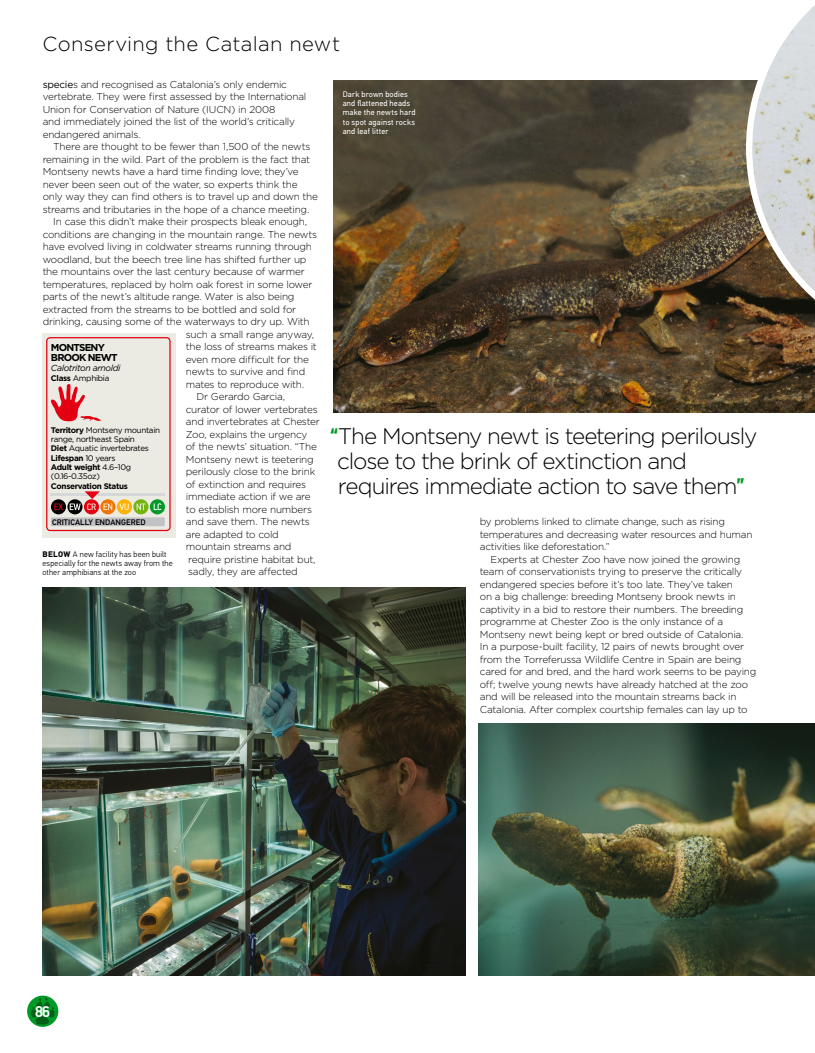
<style>
.page{position:relative;width:815px;height:1053px;background:#fff}
.page>*{position:absolute;margin:0;border:0;box-sizing:border-box;transform-origin:0 0}
.t1{font:300 22.5px/25px "Gotham";letter-spacing:-.05em;color:#000}
.t2{font:300 20.25px "Gotham";letter-spacing:.015em;color:#000}
.t3{font:700 17.5px "SONOS Handbook Pro";color:#fff}
.t4{font:300 10px/12.5px "Gotham";letter-spacing:-.025em;color:#000}
.t5{font:700 10px/10px "Gotham";color:#000}
.t6{font:italic 8.75px "Gotham";letter-spacing:-.04em;color:#000}
.t7{font:8.12px/9.4px "Gotham";letter-spacing:-.04em;color:#000}
.t8{font:300 8.12px/9.4px "PF Din Text Pro";letter-spacing:.015em;color:#000}
.t9{font:8.12px/9.4px "PF Din Text Pro";letter-spacing:.025em;color:#fff}
.t10{font:500 8.12px "PF Din Text Pro";color:#000}
.t11{font:700 8.12px "Gotham";letter-spacing:-.04em;color:#000}
.s1{font-weight:400}
.s2{font-weight:700}
.s3{font-family:"SONOS Handbook Pro";font-weight:700;color:#009b26}
</style>
<div class="page">
<img style="left:43px;top:588px;width:423px;height:387px">
<img style="left:334px;top:81px;width:481px;height:332px">
<svg style="left:746px;top:5px;width:69px;height:345px"></svg>
<img style="left:479px;top:723px;width:336px;height:252px">
<div style="left:42px;top:333px;width:133px;height:205px;background:#ebeae3"></div>
<div style="left:51px;top:517px;width:114px;height:9px;background:#c1c2c4"></div>
<svg style="left:51px;top:384px;width:50px;height:37px"></svg>
<hr style="left:51px;top:493px;width:114px;height:3px;background:#d5d7d8">
<div style="left:51px;top:499px;width:15px;height:15px;background:#000;border-radius:50%"></div>
<svg style="left:67px;top:499px;width:16px;height:15px"></svg>
<svg style="left:100px;top:499px;width:15px;height:15px"></svg>
<div style="left:84px;top:499px;width:15px;height:15px;background:#e30010;border-radius:50%"></div>
<div style="left:117px;top:499px;width:15px;height:15px;background:#fcb200;border-radius:50%"></div>
<svg style="left:133px;top:499px;width:15px;height:15px"></svg>
<svg style="left:150px;top:499px;width:15px;height:15px"></svg>
<svg style="left:54px;top:503px;width:9px;height:7px"></svg>
<svg style="left:70px;top:491px;width:42px;height:19px"></svg>
<svg style="left:119px;top:503px;width:10px;height:7px"></svg>
<svg style="left:137px;top:503px;width:9px;height:7px"></svg>
<svg style="left:154px;top:503px;width:8px;height:7px"></svg>
<div style="left:46px;top:337px;width:125px;height:194px;border:1px solid #e30010;border-radius:4px"></div>
<svg style="left:27px;top:995px;width:31px;height:31px"></svg>
<svg style="left:31px;top:997px;width:24px;height:27px"></svg>
<h2 class="t2" style="left:43px;top:33px;width:299px">Conserving the Catalan newt</h2>
<p class="t4" style="left:43px;top:78px;width:265px"><span class="s1">specie</span>s and recognised as Catalonia’s only endemic vertebrate. They were first assessed by the International Union for Conservation of Nature (IUCN) in 2008<br>and immediately joined the list of the world’s critically endangered animals.</p>
<p class="t4" style="left:53px;top:140px;width:259px">There are thought to be fewer than 1,500 of the newts</p>
<p class="t4" style="left:43px;top:153px;width:269px">remaining in the wild. Part of the problem is the fact that</p>
<p class="t4" style="left:43px;top:165px;width:258px">Montseny newts have a hard time finding love; they’ve</p>
<p class="t4" style="left:43px;top:178px;width:257px">never been seen out of the water, so experts think the</p>
<p class="t4" style="left:43px;top:190px;width:277px">only way they can find others is to travel up and down the</p>
<p class="t4" style="left:43px;top:203px;width:268px">streams and tributaries in the hope of a chance meeting.</p>
<p class="t4" style="left:53px;top:215px;width:255px">In case this didn’t make their prospects bleak enough,</p>
<p class="t4" style="left:43px;top:228px;width:276px">conditions are changing in the mountain range. The newts</p>
<p class="t4" style="left:43px;top:240px;width:271px">have evolved living in coldwater streams running through</p>
<p class="t4" style="left:43px;top:253px;width:265px">woodland, but the beech tree line has shifted further up</p>
<p class="t4" style="left:43px;top:265px;width:263px">the mountains over the last century because of warmer</p>
<p class="t4" style="left:43px;top:278px;width:271px">temperatures, replaced by holm oak forest in some lower</p>
<p class="t4" style="left:43px;top:290px;width:253px">parts of the newt’s altitude range. Water is also being</p>
<p class="t4" style="left:43px;top:303px;width:255px">extracted from the streams to be bottled and sold for</p>
<p class="t4" style="left:43px;top:315px;width:269px">drinking, causing some of the waterways to dry up. With</p>
<p class="t4" style="left:186px;top:328px;width:130px">such a small range anyway,</p>
<p class="t4" style="left:186px;top:340px;width:133px">the loss of streams makes it</p>
<p class="t4" style="left:186px;top:353px;width:124px">even more difficult for the</p>
<p class="t4" style="left:186px;top:365px;width:121px">newts to survive and find</p>
<p class="t4" style="left:186px;top:378px;width:120px">mates to reproduce with.</p>
<p class="t4" style="left:196px;top:390px;width:90px">Dr Gerardo Garcia,</p>
<p class="t4" style="left:186px;top:403px;width:133px">curator of lower vertebrates</p>
<p class="t4" style="left:186px;top:415px;width:135px">and invertebrates at Chester</p>
<p class="t4" style="left:186px;top:428px;width:123px">Zoo, explains the urgency</p>
<p class="t4" style="left:186px;top:440px;width:133px">of the newts’ situation. “The</p>
<p class="t4" style="left:186px;top:453px;width:129px">Montseny newt is teetering</p>
<p class="t4" style="left:186px;top:465px;width:131px">perilously close to the brink</p>
<p class="t4" style="left:186px;top:478px;width:122px">of extinction and requires</p>
<p class="t4" style="left:186px;top:490px;width:126px">immediate action if we are</p>
<p class="t4" style="left:186px;top:503px;width:128px">to establish more numbers</p>
<p class="t4" style="left:186px;top:515px;width:126px">and save them. The newts</p>
<p class="t4" style="left:186px;top:528px;width:94px">are adapted to cold</p>
<p class="t4" style="left:186px;top:540px;width:107px">mountain streams and</p>
<p class="t4" style="left:188px;top:553px;width:129px">require pristine habitat but,</p>
<p class="t4" style="left:188px;top:565px;width:111px">sadly, they are affected</p>
<p class="t5" style="left:51px;top:342px;width:68px">montseny brook newt</p>
<p class="t6" style="left:51px;top:363px;width:71px">Calotriton arnoldi</p>
<p class="t7" style="left:51px;top:374px;width:60px"><span class="s2">Class</span> Amphibia</p>
<p class="t7" style="left:51px;top:425px;width:111px"><span class="s2">Territory</span> Montseny mountain range, northeast Spain<br><span class="s2">Diet</span> Aquatic invertebrates<br><span class="s2">Lifespan</span> 10 years<br><span class="s2">Adult weight</span> 4.6–10g (0.16-0.35oz)</p>
<p class="t11" style="left:51px;top:481px;width:78px">Conservation Status</p>
<p class="t10" style="left:52px;top:517px;width:95px">CRITICALLY ENDANGERED</p>
<p class="t8" style="left:43px;top:549px;width:132px"><span class="s2">BELOW</span> A new facility has been built especially for the newts away from the other amphibians at the zoo</p>
<p class="t9" style="left:343px;top:89px;width:74px">Dark brown bodies and flattened heads make the newts hard to spot against rocks and leaf litter</p>
<h1 class="t1" style="left:337px;top:423px;width:422px;text-indent:-7px"><span class="s3">“</span>The Montseny newt is teetering perilously close to the brink of extinction and requires immediate action to save them<span class="s3">”</span></h1>
<p class="t4" style="left:480px;top:515px;width:274px">by problems linked to climate change, such as rising temperatures and decreasing water resources and human activities like deforestation.”</p>
<p class="t4" style="left:480px;top:553px;width:278px;text-indent:11px">Experts at Chester Zoo have now joined the growing team of conservationists trying to preserve the critically endangered species before it’s too late. They’ve taken<br>on a big challenge: breeding Montseny brook newts in captivity in a bid to restore their numbers. The breeding programme at Chester Zoo is the only instance of a Montseny newt being kept or bred outside of Catalonia.<br>In a purpose-built facility, 12 pairs of newts brought over from the Torreferussa Wildlife Centre in Spain are being cared for and bred, and the hard work seems to be paying off; twelve young newts have already hatched at the zoo and will be released into the mountain streams back in Catalonia. After complex courtship females can lay up to</p>
<h3 class="t3" style="left:35px;top:1001px;width:17px">86</h3>
</div>
